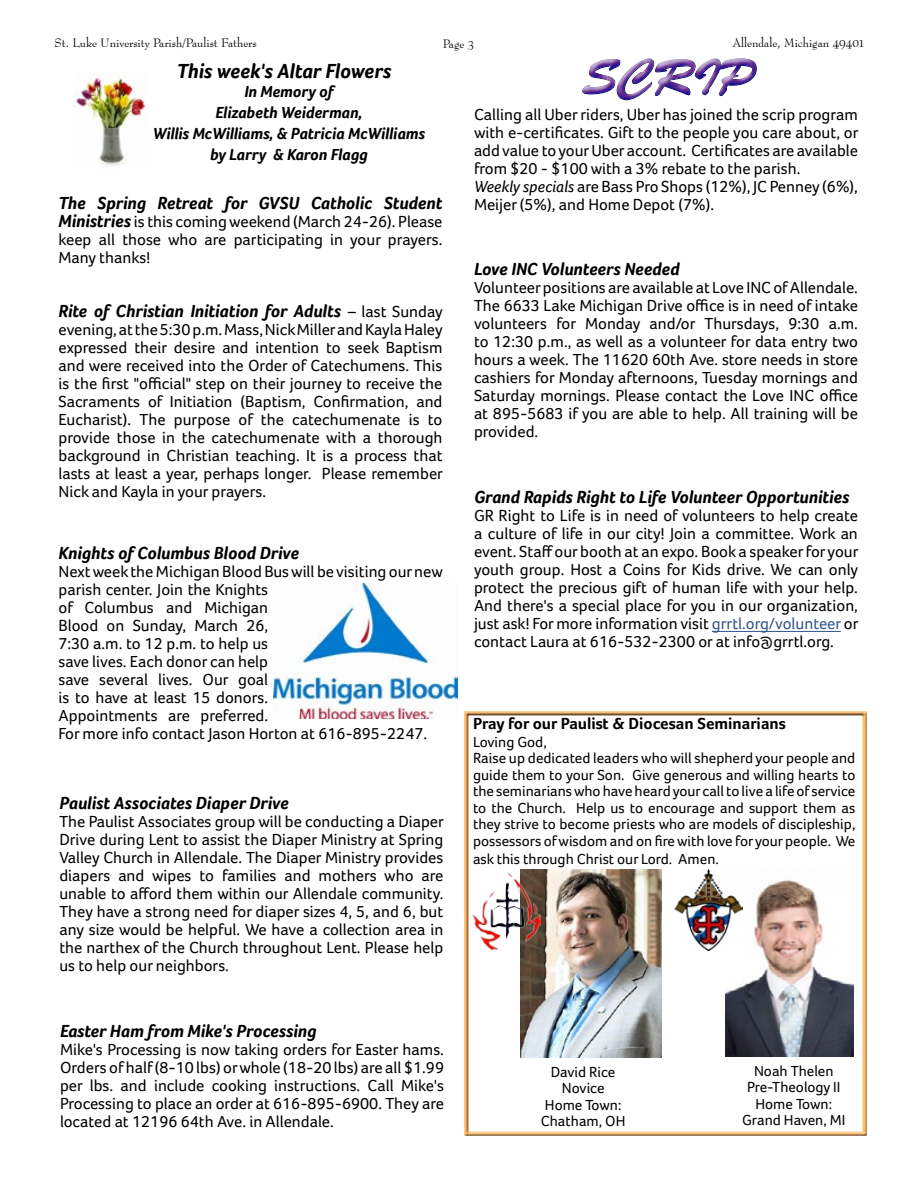
<style>
.page{position:relative;width:918px;height:1188px;background:#fff}
.page>*{position:absolute;margin:0;border:0;box-sizing:border-box;transform-origin:0 0}
.t1{font:49.5px "Brush Script Std";color:#652c90}
.t2{font:italic 700 21px "Foco";letter-spacing:-.005em;color:#000}
.t3{font:italic 700 18px "Foco";color:#000}
.t4{font:16.5px/18px "Foco";color:#000;text-align:justify}
.t5{font:italic 700 16.5px/21px "Foco";color:#000;text-align:center}
.t6{font:700 16.5px "Foco";color:#000}
.t7{font:15px/16.5px "Foco";color:#000;text-align:center}
.t8{font:12px "Bernhard Modern OSFBT";color:#000}
.s1{font-style:italic}
.s2{font-weight:700;font-style:italic;font-size:18px}
.s3{font-weight:400;font-style:normal;font-size:16.5px}
.s4{color:#31558a}
</style>
<div class="page">
<div style="left:576px;top:54px;width:189px;height:54px;background:#00f;opacity:.75"></div>
<img style="left:274px;top:583px;width:183px;height:135px">
<img style="left:725px;top:879px;width:128px;height:177px">
<img style="left:675px;top:870px;width:68px;height:81px">
<img style="left:520px;top:870px;width:141px;height:187px">
<img style="left:472px;top:873px;width:68px;height:78px">
<img style="left:73px;top:77px;width:73px;height:89px">
<hr style="left:712px;top:631px;width:129px;height:1px;background:#31558a">
<p class="t8" style="left:54px;top:35px;width:204px">St. Luke University Parish/Paulist Fathers</p>
<p class="t8" style="left:443px;top:36px;width:33px">Page 3</p>
<p class="t8" style="left:733px;top:35px;width:133px">Allendale, Michigan 49401</p>
<h1 class="t1" style="left:582px;top:50px;width:173px">SCRIP</h1>
<p class="t4" style="left:474px;top:106px;width:386px;text-align:left">Calling all Uber riders, Uber has joined the scrip program with e-certificates. Gift to the people you care about, or add value to your Uber account. Certificates are available from $20 - $100 with a 3% rebate to the parish.<br><span class="s1">Weekly specials</span> are Bass Pro Shops (12%), JC Penney (6%), Meijer (5%), and Home Depot (7%).</p>
<p class="t2" style="left:177px;top:58px;width:216px">This week's Altar Flowers</p>
<p class="t5" style="left:153px;top:81px;width:274px">In Memory of<br>Elizabeth Weiderman,<br>Willis McWilliams, &amp; Patricia McWilliams by Larry &amp; Karon Flagg</p>
<p class="t3" style="left:58px;top:193px;width:385px">The Spring Retreat for GVSU Catholic Student</p>
<p class="t4" style="left:58px;top:213px;width:386px"><span class="s2">Ministries</span> is this coming weekend (March 24-26). Please keep all those who are participating in your prayers.<br>Many thanks!</p>
<p class="t3" style="left:58px;top:301px;width:386px">Rite of Christian Initiation for Adults <span class="s3">– last Sunday</span></p>
<p class="t4" style="left:59px;top:321px;width:386px">evening, at the 5:30 p.m. Mass, Nick Miller and Kayla Haley expressed their desire and intention to seek Baptism and were received into the Order of Catechumens. This is the first "official" step on their journey to receive the Sacraments of Initiation (Baptism, Confirmation, and Eucharist). The purpose of the catechumenate is to provide those in the catechumenate with a thorough background in Christian teaching. It is a process that lasts at least a year, perhaps longer. Please remember Nick and Kayla in your prayers.</p>
<p class="t3" style="left:474px;top:258px;width:207px">Love INC Volunteers Needed</p>
<p class="t4" style="left:474px;top:278px;width:386px">Volunteer positions are available at Love INC of Allendale.<br>The 6633 Lake Michigan Drive office is in need of intake volunteers for Monday and/or Thursdays, 9:30 a.m. to 12:30 p.m., as well as a volunteer for data entry two hours a week. The 11620 60th Ave. store needs in store cashiers for Monday afternoons, Tuesday mornings and Saturday mornings. Please contact the Love INC office at 895-5683 if you are able to help. All training will be provided.</p>
<p class="t3" style="left:474px;top:487px;width:377px">Grand Rapids Right to Life Volunteer Opportunities</p>
<p class="t4" style="left:474px;top:507px;width:386px">GR Right to Life is in need of volunteers to help create a culture of life in our city! Join a committee. Work an event. Staff our booth at an expo. Book a speaker for your youth group. Host a Coins for Kids drive. We can only protect the precious gift of human life with your help.<br>And there's a special place for you in our organization, just ask! For more information visit <span class="s4">grrtl.org/volunteer</span> or contact Laura at 616-532-2300 or at info@grrtl.org.</p>
<p class="t3" style="left:58px;top:543px;width:242px">Knights of Columbus Blood Drive</p>
<p class="t4" style="left:58px;top:563px;width:386px;text-align:left">Next week the Michigan Blood Bus will be visiting our new parish center. Join the Knights<br>of Columbus and Michigan<br>Blood on Sunday, March 26,<br>7:30 a.m. to 12 p.m. to help us<br>save lives. Each donor can help<br>save several lives. Our goal<br>is to have at least 15 donors.<br>Appointments are preferred.<br>For more info contact Jason Horton at 616-895-2247.</p>
<p class="t6" style="left:473px;top:714px;width:314px">Pray for our Paulist &amp; Diocesan Seminarians</p>
<p class="t7" style="left:473px;top:733px;width:384px;text-align:left">Loving God,<br>Raise up dedicated leaders who will shepherd your people and guide them to your Son. Give generous and willing hearts to the seminarians who have heard your call to live a life of service to the Church. Help us to encourage and support them as they strive to become priests who are models of discipleship, possessors of wisdom and on fire with love for your people. We</p>
<p class="t7" style="left:473px;top:850px;width:247px">ask this through Christ our Lord. Amen.</p>
<p class="t3" style="left:59px;top:792px;width:231px">Paulist Associates Diaper Drive</p>
<p class="t4" style="left:59px;top:812px;width:386px">The Paulist Associates group will be conducting a Diaper Drive during Lent to assist the Diaper Ministry at Spring Valley Church in Allendale. The Diaper Ministry provides diapers and wipes to families and mothers who are unable to afford them within our Allendale community.<br>They have a strong need for diaper sizes 4, 5, and 6, but any size would be helpful. We have a collection area in the narthex of the Church throughout Lent. Please help us to help our neighbors.</p>
<p class="t3" style="left:60px;top:1020px;width:258px">Easter Ham from Mike's Processing</p>
<p class="t4" style="left:60px;top:1040px;width:386px">Mike's Processing is now taking orders for Easter hams.<br>Orders of half (8-10 lbs) or whole (18-20 lbs) are all $1.99 per lbs. and include cooking instructions. Call Mike's Processing to place an order at 616-895-6900. They are located at 12196 64th Ave. in Allendale.</p>
<p class="t7" style="left:541px;top:1063px;width:86px">David Rice<br>Novice<br>Home Town:<br>Chatham, OH</p>
<p class="t7" style="left:742px;top:1062px;width:105px">Noah Thelen<br>Pre-Theology II<br>Home Town:<br>Grand Haven, MI</p>
</div>
